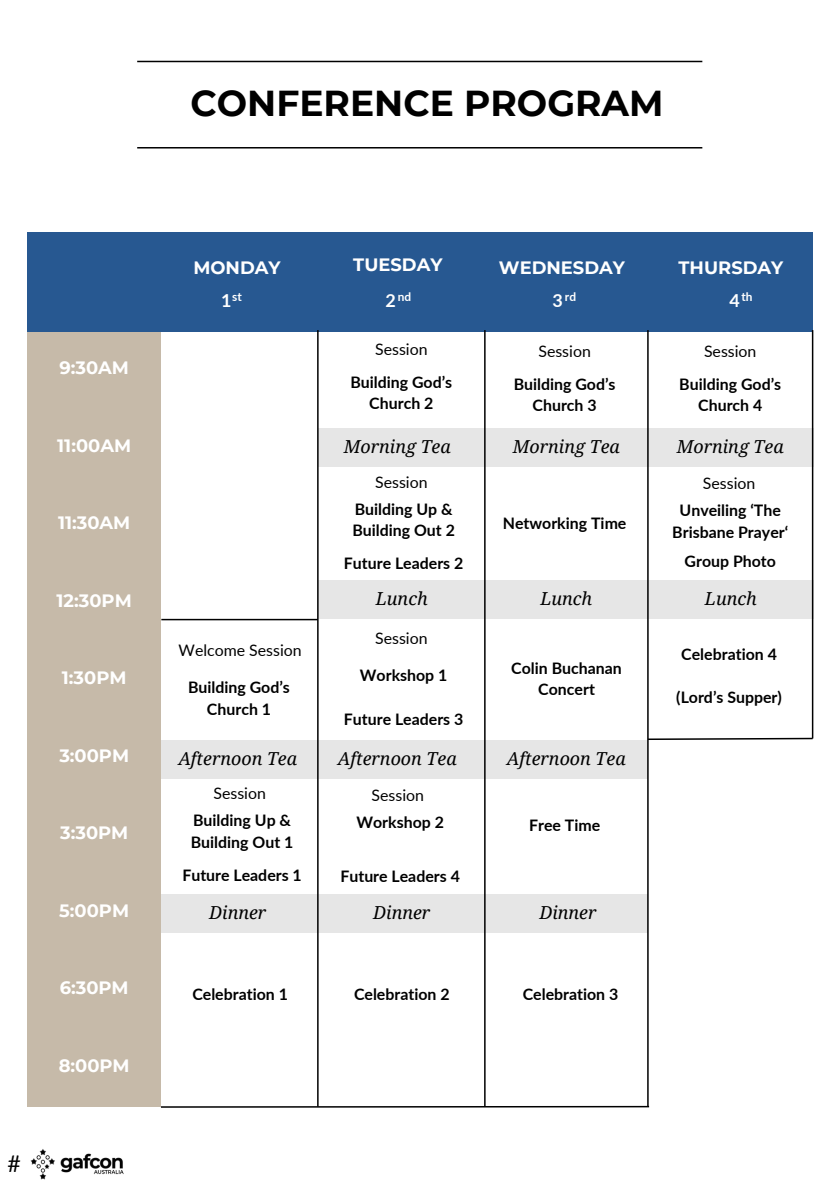
<style>
.page{position:relative;width:839px;height:1191px;background:#fff}
.page>*{position:absolute;margin:0;border:0;box-sizing:border-box;transform-origin:0 0}
.t1{font:700 36px "Montserrat";color:#000}
.t2{font:23px "Lato";color:#000}
.t3{font:italic 17.8px "Noto Serif";color:#000}
.t4{font:700 17.8px "Montserrat";color:#fff}
.t5{font:700 17.8px "Lato";color:#fff}
.t6{font:700 15.8px/21.2px "Lato";color:#000;text-align:center}
.t7{font:15.8px "Lato";color:#000}
.t8{font:700 11.8px "Lato";color:#fff}
</style>
<div class="page">
<hr style="left:137px;top:147px;width:565px;height:2px;background:#000">
<hr style="left:137px;top:61px;width:565px;height:1px;background:#000">
<div style="left:28px;top:233px;width:785px;height:99px;background:#275891"></div>
<div style="left:28px;top:332px;width:133px;height:774px;background:#c6baa9"></div>
<div style="left:161px;top:740px;width:487px;height:39px;background:#e6e6e6"></div>
<div style="left:318px;top:428px;width:495px;height:39px;background:#e6e6e6"></div>
<div style="left:318px;top:580px;width:495px;height:39px;background:#e6e6e6"></div>
<div style="left:161px;top:894px;width:486px;height:38px;background:#e6e6e6"></div>
<hr style="left:484px;top:330px;width:1px;height:777px;background:#000">
<hr style="left:811px;top:330px;width:2px;height:409px;background:#000">
<hr style="left:317px;top:330px;width:1px;height:777px;background:#000">
<hr style="left:647px;top:330px;width:1px;height:777px;background:#000">
<hr style="left:161px;top:1106px;width:488px;height:2px;background:#000">
<hr style="left:161px;top:619px;width:157px;height:1px;background:#000">
<svg style="left:647px;top:737px;width:167px;height:4px"></svg>
<img style="left:30px;top:1149px;width:94px;height:31px">
<h1 class="t1" style="left:190px;top:81px;width:474px">CONFERENCE PROGRAM</h1>
<p class="t2" style="left:8px;top:1149px;width:15px">#</p>
<h2 class="t4" style="left:59px;top:357px;width:71px">9:30AM</h2>
<h2 class="t4" style="left:57px;top:434px;width:75px">11:00AM</h2>
<h2 class="t4" style="left:58px;top:512px;width:74px">11:30AM</h2>
<h2 class="t4" style="left:57px;top:589px;width:77px">12:30PM</h2>
<h2 class="t4" style="left:62px;top:667px;width:66px">1:30PM</h2>
<h2 class="t4" style="left:59px;top:744px;width:71px">3:00PM</h2>
<h2 class="t4" style="left:60px;top:822px;width:70px">3:30PM</h2>
<h2 class="t4" style="left:59px;top:899px;width:71px">5:00PM</h2>
<h2 class="t4" style="left:60px;top:977px;width:70px">6:30PM</h2>
<h2 class="t4" style="left:59px;top:1054px;width:72px">8:00PM</h2>
<h2 class="t4" style="left:193px;top:257px;width:89px">MONDAY</h2>
<p class="t4" style="left:353px;top:254px;width:91px">TUESDAY</p>
<p class="t4" style="left:499px;top:257px;width:128px">WEDNESDAY</p>
<h2 class="t4" style="left:678px;top:257px;width:106px">THURSDAY</h2>
<p class="t5" style="left:221px;top:289px;width:12px">1</p>
<p class="t8" style="left:232px;top:290px;width:11px">st</p>
<h2 class="t5" style="left:552px;top:289px;width:12px">3</h2>
<p class="t8" style="left:565px;top:290px;width:13px">rd</p>
<p class="t5" style="left:729px;top:289px;width:12px">4</p>
<h2 class="t8" style="left:741px;top:290px;width:13px">th</h2>
<p class="t5" style="left:385px;top:289px;width:12px">2</p>
<p class="t8" style="left:398px;top:290px;width:15px">nd</p>
<h3 class="t7" style="left:375px;top:340px;width:54px">Session</h3>
<h5 class="t6" style="left:350px;top:371px;width:103px">Building God’s<br>Church 2</h5>
<h5 class="t7" style="left:538px;top:342px;width:54px">Session</h5>
<h5 class="t6" style="left:513px;top:373px;width:103px">Building God’s<br>Church 3</h5>
<h4 class="t7" style="left:704px;top:342px;width:54px">Session</h4>
<h3 class="t6" style="left:679px;top:373px;width:103px">Building God’s<br>Church 4</h3>
<h3 class="t3" style="left:344px;top:434px;width:108px">Morning Tea</h3>
<h3 class="t3" style="left:513px;top:434px;width:108px">Morning Tea</h3>
<h5 class="t3" style="left:676px;top:434px;width:108px">Morning Tea</h5>
<h5 class="t7" style="left:375px;top:472px;width:54px">Session</h5>
<h4 class="t6" style="left:352px;top:498px;width:104px;text-align:left">Building Up &amp;<br>Building Out 2</h4>
<h4 class="t6" style="left:344px;top:552px;width:121px">Future Leaders 2</h4>
<h4 class="t6" style="left:503px;top:512px;width:125px">Networking Time</h4>
<h3 class="t7" style="left:702px;top:473px;width:54px">Session</h3>
<h3 class="t6" style="left:672px;top:500px;width:117px">Unveiling ‘The<br>Brisbane Prayer‘</h3>
<h4 class="t6" style="left:684px;top:550px;width:93px">Group Photo</h4>
<h3 class="t7" style="left:178px;top:640px;width:125px">Welcome Session</h3>
<h4 class="t6" style="left:188px;top:677px;width:103px">Building God’s<br>Church 1</h4>
<h5 class="t3" style="left:376px;top:586px;width:53px">Lunch</h5>
<h4 class="t3" style="left:540px;top:586px;width:53px">Lunch</h4>
<h4 class="t3" style="left:705px;top:586px;width:53px">Lunch</h4>
<h4 class="t7" style="left:375px;top:628px;width:54px">Session</h4>
<h4 class="t6" style="left:360px;top:665px;width:89px">Workshop 1</h4>
<h4 class="t6" style="left:344px;top:708px;width:121px">Future Leaders 3</h4>
<h4 class="t6" style="left:511px;top:657px;width:112px">Colin Buchanan<br>Concert</h4>
<h4 class="t6" style="left:681px;top:644px;width:97px">Celebration 4</h4>
<h4 class="t6" style="left:676px;top:686px;width:107px">(Lord’s Supper)</h4>
<h5 class="t3" style="left:178px;top:746px;width:120px">Afternoon Tea</h5>
<h4 class="t3" style="left:338px;top:746px;width:120px">Afternoon Tea</h4>
<h5 class="t3" style="left:507px;top:746px;width:120px">Afternoon Tea</h5>
<h4 class="t7" style="left:213px;top:784px;width:54px">Session</h4>
<h4 class="t6" style="left:191px;top:810px;width:104px;text-align:left">Building Up &amp;<br>Building Out 1</h4>
<h3 class="t6" style="left:182px;top:864px;width:121px">Future Leaders 1</h3>
<h4 class="t7" style="left:371px;top:785px;width:54px">Session</h4>
<h3 class="t6" style="left:356px;top:811px;width:89px">Workshop 2</h3>
<h3 class="t6" style="left:340px;top:865px;width:121px">Future Leaders 4</h3>
<h4 class="t6" style="left:529px;top:814px;width:73px">Free Time</h4>
<h4 class="t3" style="left:209px;top:900px;width:59px">Dinner</h4>
<h5 class="t3" style="left:373px;top:900px;width:59px">Dinner</h5>
<h4 class="t3" style="left:539px;top:900px;width:59px">Dinner</h4>
<h3 class="t6" style="left:192px;top:984px;width:97px">Celebration 1</h3>
<h3 class="t6" style="left:354px;top:984px;width:97px">Celebration 2</h3>
<h4 class="t6" style="left:522px;top:984px;width:97px">Celebration 3</h4>
</div>
